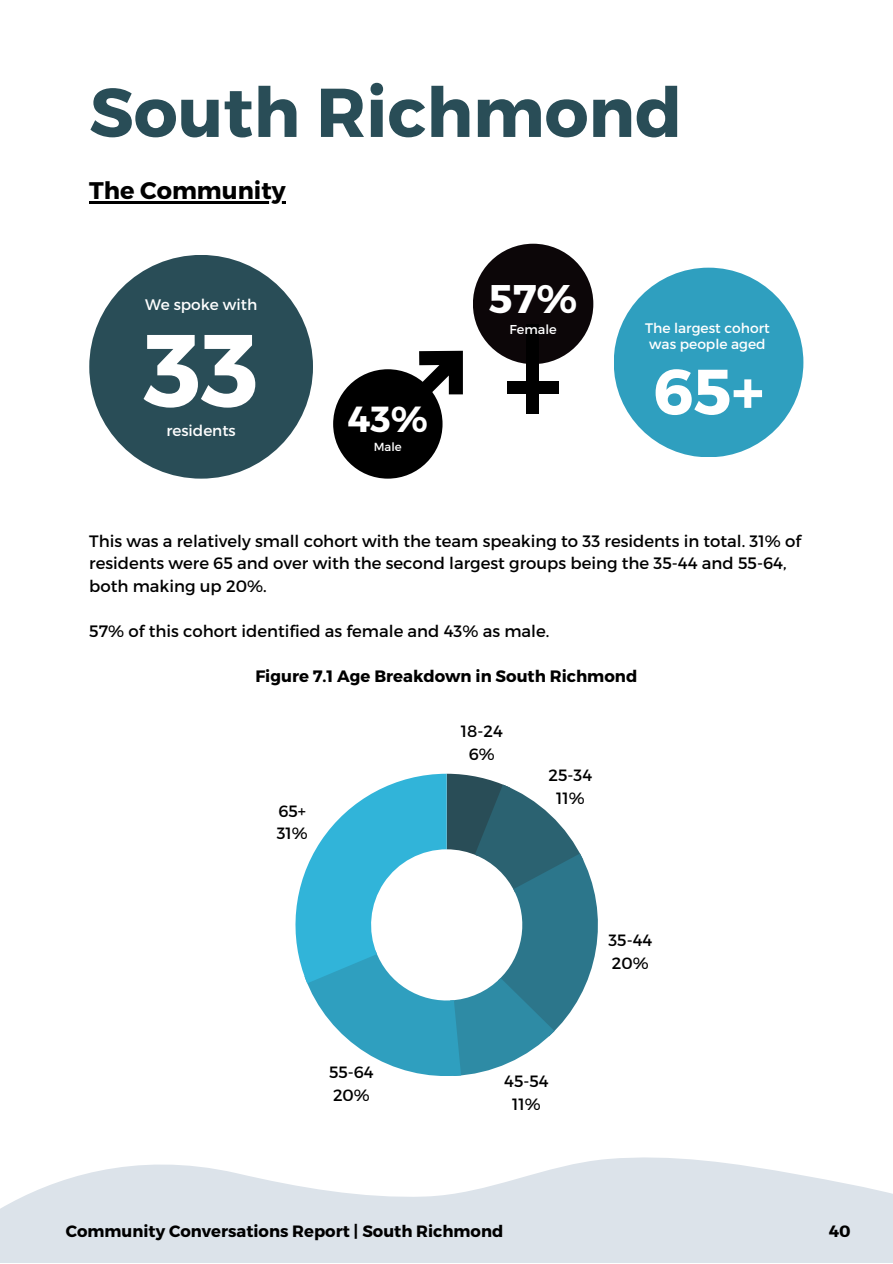
<style>
.page{position:relative;width:893px;height:1264px;background:#fff}
.page>*{position:absolute;margin:0;border:0;box-sizing:border-box;transform-origin:0 0}
.t1{font:700 102.75px "Montserrat";color:#fff}
.t2{font:700 69px "Montserrat";color:#294d57}
.t3{font:700 64.05px "Montserrat";color:#fff}
.t4{font:700 39.9px "Montserrat";color:#fff}
.t5{font:700 36.3px "Montserrat";color:#fff}
.t6{font:700 24px "Montserrat";color:#000}
.t7{font:16.5px/22.5px "Montserrat";color:#000}
.t8{font:700 16.5px "Montserrat";color:#000}
.t9{font:16.35px "Montserrat";color:#000}
.t10{font:700 16.35px "Montserrat";color:#000}
.t11{font:15.3px "Montserrat";color:#fff}
.t12{font:13.8px/16.4px "Montserrat";color:#fff}
.t13{font:12.9px "Montserrat";color:#fff}
.t14{font:11.7px "Montserrat";color:#fff}
</style>
<div class="page">
<svg style="left:0;top:1157px;width:892px;height:105px;fill:#dce3ea"></svg>
<div style="left:613px;top:268px;width:190px;height:189px;background:#2f9fbf;border-radius:50%"></div>
<div style="left:89px;top:255px;width:224px;height:223px;background:#294d57;border-radius:50%"></div>
<div style="left:473px;top:244px;width:120px;height:120px;background:#0c0608;border-radius:50%"></div>
<svg style="left:337px;top:351px;width:126px;height:125px"></svg>
<div style="left:333px;top:369px;width:109px;height:109px;background:#000;border-radius:50%"></div>
<svg style="left:295px;top:773px;width:303px;height:303px"></svg>
<div style="left:526px;top:324px;width:12px;height:90px;background:#000"></div>
<div style="left:507px;top:381px;width:51px;height:13px;background:#000"></div>
<hr style="left:89px;top:201px;width:197px;height:2px;background:#000">
<p class="t2" style="left:89px;top:67px;width:594px">South Richmond</p>
<p class="t6" style="left:89px;top:175px;width:198px">The Community</p>
<p class="t11" style="left:145px;top:294px;width:114px">We spoke with</p>
<p class="t1" style="left:144px;top:303px;width:116px">33</p>
<p class="t11" style="left:166px;top:421px;width:71px">residents</p>
<p class="t5" style="left:347px;top:396px;width:82px">43%</p>
<p class="t14" style="left:374px;top:439px;width:29px">Male</p>
<p class="t4" style="left:489px;top:273px;width:90px">57%</p>
<p class="t13" style="left:509px;top:320px;width:49px">Female</p>
<p class="t12" style="left:645px;top:319px;width:126px">The largest cohort was people aged</p>
<p class="t3" style="left:653px;top:350px;width:113px">65+</p>
<p class="t7" style="left:89px;top:528px;width:713px">This was a relatively small cohort with the team speaking to 33 residents in total. 31% of residents were 65 and over with the second largest groups being the 35-44 and 55-64, both making up 20%.</p>
<p class="t7" style="left:89px;top:618px;width:461px">57% of this cohort identified as female and 43% as male.</p>
<p class="t8" style="left:255px;top:665px;width:383px">Figure 7.1 Age Breakdown in South Richmond</p>
<p class="t9" style="left:278px;top:800px;width:29px">65+</p>
<p class="t9" style="left:277px;top:823px;width:33px">31%</p>
<p class="t9" style="left:329px;top:1062px;width:46px">55-64</p>
<p class="t9" style="left:333px;top:1084px;width:38px">20%</p>
<p class="t9" style="left:461px;top:720px;width:43px">18-24</p>
<p class="t9" style="left:469px;top:743px;width:27px">6%</p>
<p class="t9" style="left:548px;top:764px;width:45px">25-34</p>
<p class="t9" style="left:556px;top:787px;width:30px">11%</p>
<p class="t9" style="left:504px;top:1070px;width:46px">45-54</p>
<p class="t9" style="left:512px;top:1093px;width:30px">11%</p>
<p class="t9" style="left:608px;top:929px;width:45px">35-44</p>
<p class="t9" style="left:612px;top:952px;width:38px">20%</p>
<p class="t10" style="left:66px;top:1220px;width:439px">Community Conversations Report | South Richmond</p>
<p class="t10" style="left:828px;top:1220px;width:23px">40</p>
</div>
